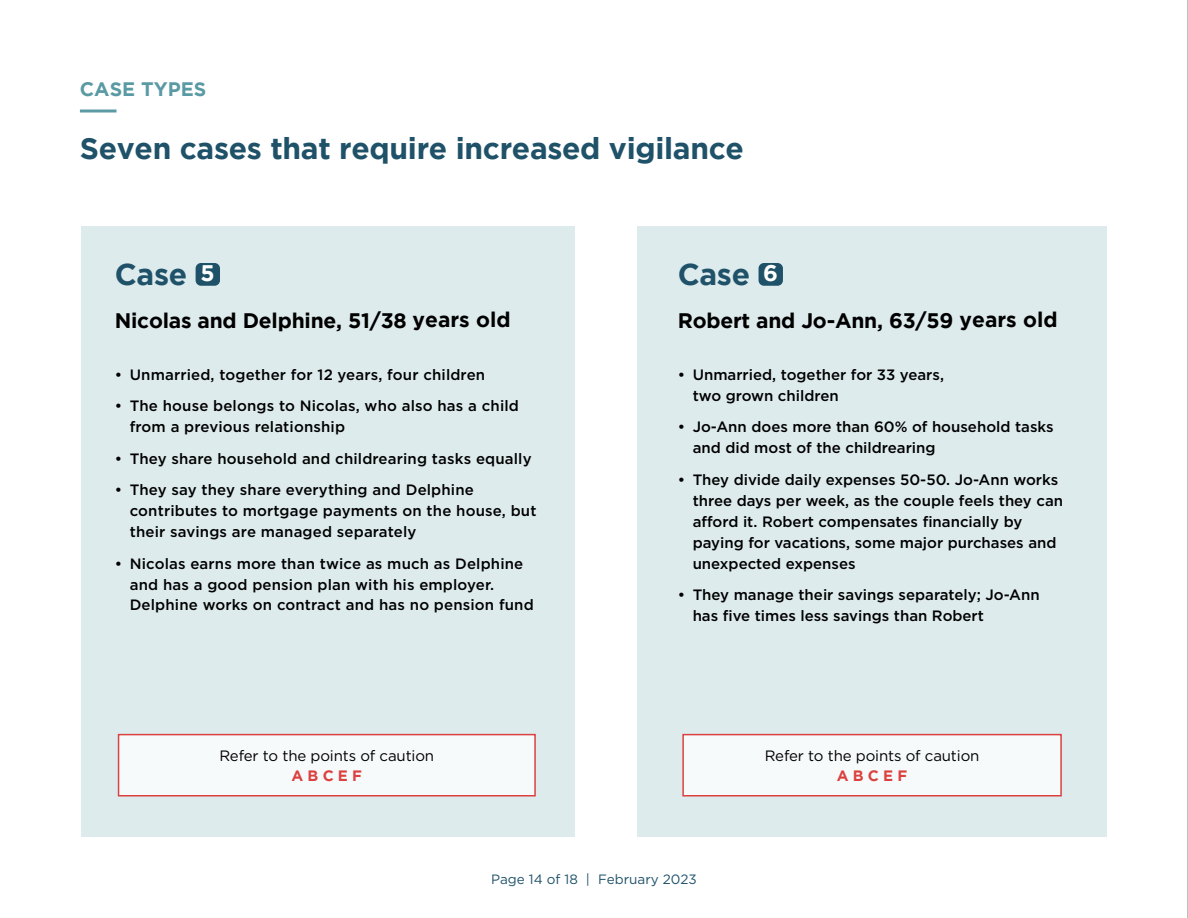
<style>
.page{position:relative;width:1188px;height:918px;background:#fff}
.page>*{position:absolute;margin:0;border:0;box-sizing:border-box;transform-origin:0 0}
.t1{font:700 30px "Gotham";letter-spacing:-.01em;color:#1f5269}
.t2{font:700 21px "Gotham";letter-spacing:-.01em;color:#000}
.t3{font:700 19.5px "Gotham";color:#5a9aa4}
.t4{font:500 15px/21px "Gotham";color:#000}
.t5{font:15px "Gotham";letter-spacing:-.01em;color:#000}
.t6{font:700 15px "Gotham";color:#db413f}
.t7{font:13.5px "Gotham";color:#1f5269}
.s1{font-size:22.5px;color:#fff}
</style>
<div class="page">
<div style="left:81px;top:227px;width:494px;height:610px;background:#deebed"></div>
<div style="left:196px;top:263px;width:24px;height:23px;background:#1f5269;border-radius:5px"></div>
<hr style="left:80px;top:110px;width:37px;height:2px;background:#5a9aa4">
<div style="left:637px;top:227px;width:470px;height:610px;background:#deebed"></div>
<div style="left:759px;top:263px;width:24px;height:23px;background:#1f5269;border-radius:5px"></div>
<hr style="left:1187px;top:0;width:1px;height:918px;background:#808080">
<div style="left:119px;top:735px;width:416px;height:61px;background:#f7fafa"></div>
<div style="left:118px;top:734px;width:418px;height:62px;border:2px solid #db413f"></div>
<div style="left:683px;top:735px;width:378px;height:61px;background:#f7fafa"></div>
<div style="left:682px;top:734px;width:380px;height:62px;border:2px solid #db413f"></div>
<h3 class="t3" style="left:80px;top:78px;width:128px">CASE TYPES</h3>
<h1 class="t1" style="left:80px;top:131px;width:666px">Seven cases that require increased vigilance</h1>
<h1 class="t1" style="left:115px;top:257px;width:101px">Case <span class="s1">5</span></h1>
<h2 class="t2" style="left:115px;top:308px;width:397px">Nicolas and Delphine, 51/38 years old</h2>
<p class="t4" style="left:115px;top:364px;width:372px">• Unmarried, together for 12 years, four children</p>
<p class="t4" style="left:130px;top:395px;width:391px;text-indent:-15px">• The house belongs to Nicolas, who also has a child from a previous relationship</p>
<p class="t4" style="left:115px;top:448px;width:418px">• They share household and childrearing tasks equally</p>
<p class="t4" style="left:130px;top:479px;width:408px;text-indent:-15px">• They say they share everything and Delphine contributes to mortgage payments on the house, but their savings are managed separately</p>
<p class="t4" style="left:130px;top:553px;width:406px;text-indent:-15px">• Nicolas earns more than twice as much as Delphine and has a good pension plan with his employer.<br>Delphine works on contract and has no pension fund</p>
<p class="t5" style="left:219px;top:747px;width:216px">Refer to the points of caution</p>
<p class="t6" style="left:292px;top:767px;width:72px">A B C E F</p>
<h1 class="t1" style="left:678px;top:257px;width:102px">Case <span class="s1">6</span></h1>
<h2 class="t2" style="left:678px;top:308px;width:381px">Robert and Jo-Ann, 63/59 years old</h2>
<p class="t4" style="left:693px;top:364px;width:253px;text-indent:-15px">• Unmarried, together for 33 years, two grown children</p>
<p class="t4" style="left:693px;top:416px;width:363px;text-indent:-15px">• Jo-Ann does more than 60% of household tasks and did most of the childrearing</p>
<p class="t4" style="left:693px;top:469px;width:372px;text-indent:-15px">• They divide daily expenses 50-50. Jo-Ann works three days per week, as the couple feels they can afford it. Robert compensates financially by paying for vacations, some major purchases and unexpected expenses</p>
<p class="t4" style="left:693px;top:584px;width:349px;text-indent:-15px">• They manage their savings separately; Jo-Ann has five times less savings than Robert</p>
<p class="t5" style="left:765px;top:747px;width:216px">Refer to the points of caution</p>
<p class="t6" style="left:837px;top:767px;width:72px">A B C E F</p>
<p class="t7" style="left:491px;top:871px;width:207px">Page 14 of 18 | February 2023</p>
</div>
